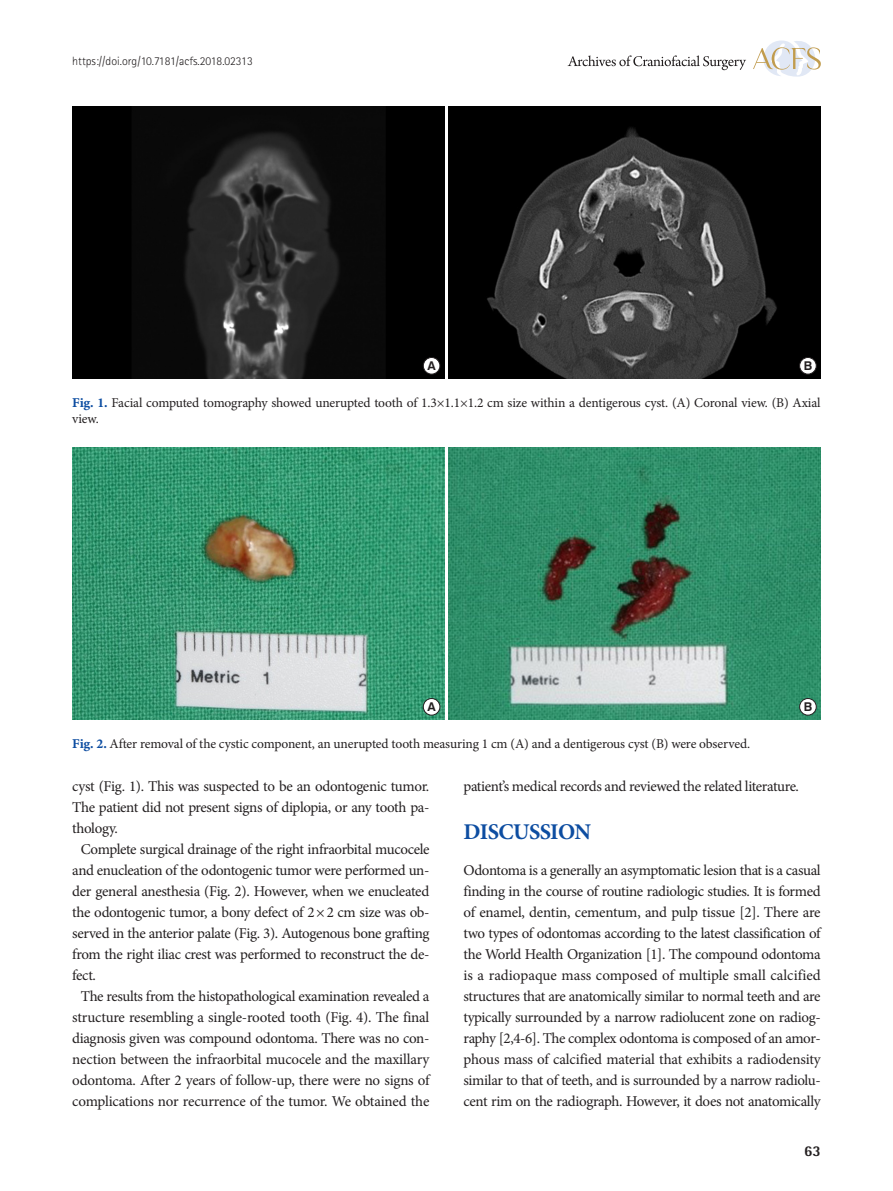
<style>
.page{position:relative;width:893px;height:1191px;background:#fff}
.page>*{position:absolute;margin:0;border:0;box-sizing:border-box;transform-origin:0 0}
.대제목{font:700 22.5px "Minion Pro";letter-spacing:-.025em;color:#0d4da1}
.본문_0{font:15px/21px "Minion Pro";letter-spacing:-.025em;color:#231f20;text-align:justify}
.본문{font:15px/21px "Minion Pro";letter-spacing:-.02em;color:#231f20;text-align:justify}
.t1{font:800 15px "Rotis Semi Sans Std";color:#231f20}
.표그림제목{font:13.5px/16.2px "Minion Pro";letter-spacing:-.01em;color:#231f20}
.t2{font:700 12.15px "Swiss 721 BT";color:#231f20}
.t3{font:300 12px "Rotis Sans Serif Std";color:#231f20}
.s1{font-family:"Minion Pro Bold Capt";color:#0d4da1}
</style>
<div class="page">
<svg style="left:753px;top:40px;width:68px;height:37px"></svg>
<svg style="left:568px;top:55px;width:178px;height:15px"></svg>
<img style="left:72px;top:106px;width:372px;height:272px">
<img style="left:449px;top:106px;width:372px;height:272px">
<div style="left:423px;top:357px;width:17px;height:17px;background:#fff;border-radius:50%"></div>
<div style="left:423px;top:357px;width:17px;height:17px;border:1px solid #231f20;border-radius:50%"></div>
<div style="left:800px;top:357px;width:16px;height:17px;background:#fff;border-radius:50%"></div>
<div style="left:799px;top:357px;width:17px;height:17px;border:1px solid #231f20;border-radius:50%"></div>
<img style="left:72px;top:447px;width:372px;height:272px">
<img style="left:449px;top:447px;width:372px;height:272px">
<div style="left:423px;top:698px;width:17px;height:17px;background:#fff;border-radius:50%"></div>
<div style="left:423px;top:698px;width:17px;height:17px;border:1px solid #231f20;border-radius:50%"></div>
<div style="left:800px;top:698px;width:16px;height:17px;background:#fff;border-radius:50%"></div>
<div style="left:799px;top:698px;width:17px;height:17px;border:1px solid #231f20;border-radius:50%"></div>
<p class="t3" style="left:72px;top:54px;width:182px">https://doi.org/10.7181/acfs.2018.02313</p>
<p class="t2" style="left:427px;top:358px;width:10px">A</p>
<p class="t2" style="left:804px;top:358px;width:10px">B</p>
<p class="표그림제목" style="left:72px;top:394px;width:750px"><span class="s1">Fig. 1.</span> Facial computed tomography showed unerupted tooth of 1.3×1.1×1.2 cm size within a dentigerous cyst. (A) Coronal view. (B) Axial view.</p>
<p class="t2" style="left:427px;top:699px;width:10px">A</p>
<p class="t2" style="left:804px;top:699px;width:10px">B</p>
<p class="표그림제목" style="left:72px;top:735px;width:679px"><span class="s1">Fig. 2.</span> After removal of the cystic component, an unerupted tooth measuring 1 cm (A) and a dentigerous cyst (B) were observed.</p>
<p class="본문_0" style="left:72px;top:775px;width:359px">cyst (Fig. 1). This was suspected to be an odontogenic tumor.<br>The patient did not present signs of diplopia, or any tooth pa&shy;thology.</p>
<p class="본문" style="left:72px;top:838px;width:359px;text-indent:9px">Complete surgical drainage of the right infraorbital mucocele and enucleation of the odontogenic tumor were performed un&shy;der general anesthesia (Fig. 2). However, when we enucleated the odontogenic tumor, a bony defect of 2× 2 cm size was ob&shy;served in the anterior palate (Fig. 3). Autogenous bone grafting from the right iliac crest was performed to reconstruct the de&shy;fect.</p>
<p class="본문" style="left:72px;top:985px;width:359px;text-align:center">The results from the histopathological examination revealed a structure resembling a single-rooted tooth (Fig. 4). The final diagnosis given was compound odontoma. There was no con&shy;nection between the infraorbital mucocele and the maxillary odontoma. After 2 years of follow-up, there were no signs of complications nor recurrence of the tumor. We obtained the</p>
<p class="본문" style="left:463px;top:775px;width:337px">patient’s medical records and reviewed the related literature.</p>
<p class="대제목" style="left:463px;top:816px;width:129px">DISCUSSION</p>
<p class="본문_0" style="left:463px;top:859px;width:359px">Odontoma is a generally an asymptomatic lesion that is a casual finding in the course of routine radiologic studies. It is formed of enamel, dentin, cementum, and pulp tissue [2]. There are two types of odontomas according to the latest classification of the World Health Organization [1]. The compound odontoma is a radiopaque mass composed of multiple small calcified structures that are anatomically similar to normal teeth and are typically surrounded by a narrow radiolucent zone on radiog&shy;raphy [2,4-6]. The complex odontoma is composed of an amor&shy;phous mass of calcified material that exhibits a radiodensity similar to that of teeth, and is surrounded by a narrow radiolu&shy;cent rim on the radiograph. However, it does not anatomically</p>
<p class="t1" style="left:804px;top:1141px;width:18px">63</p>
</div>
